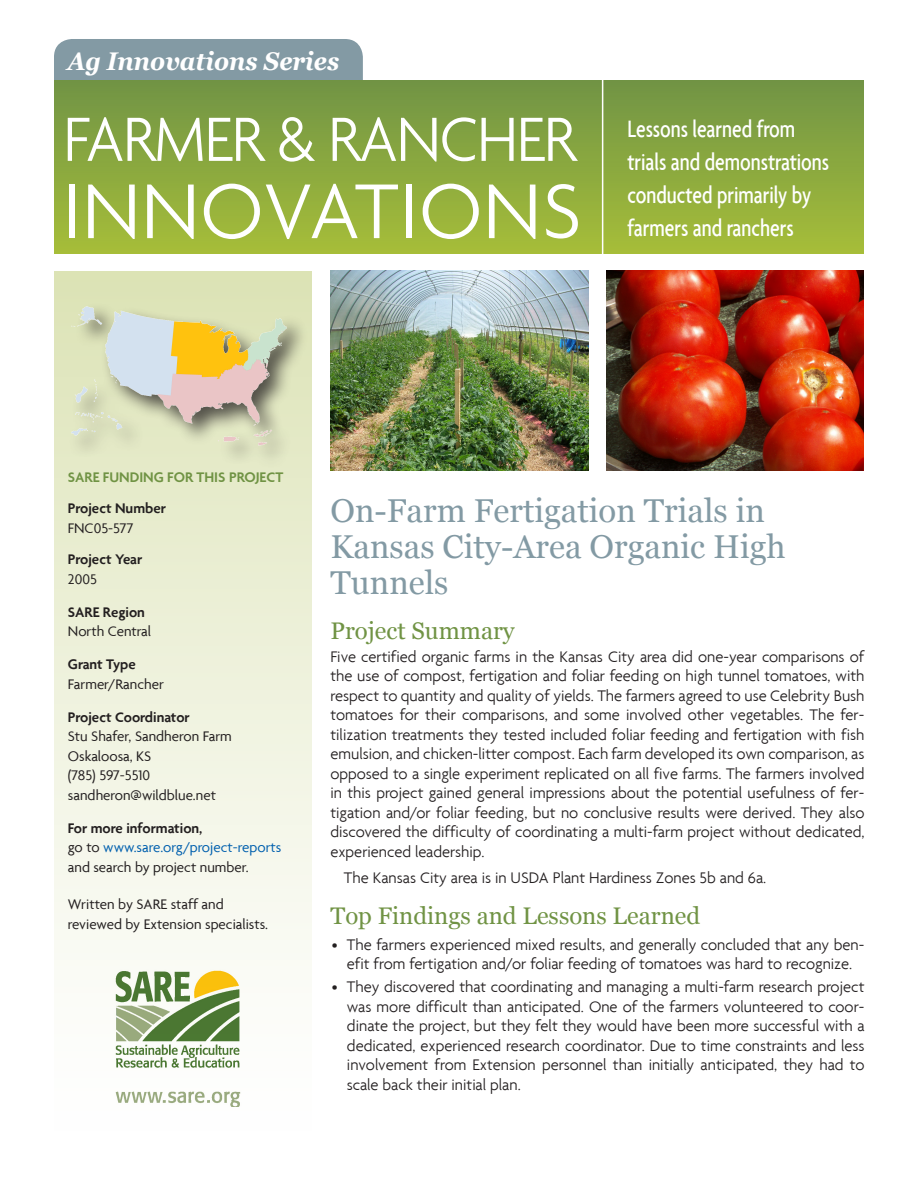
<style>
.page{position:relative;width:918px;height:1188px;background:#fff}
.page>*{position:absolute;margin:0;border:0;box-sizing:border-box;transform-origin:0 0}
.t1{font:300 84px "Agenda";letter-spacing:.01em;color:#fff}
.t2{font:300 67.5px "Agenda";letter-spacing:-.02em;color:#fff;scale:.95 1}
.headline{font:33px/36px "Georgia";color:#839aa4}
.masthead_tagline{font:500 condensed 25.5px/33px "Agenda";color:#fff;scale:.93 1}
.t3{font:italic 700 25.5px "Georgia";color:#fff;scale:.93 1}
.subhead1{font:24px "Georgia";color:#709344}
.body_text_no_indent{font:300 16.5px/19.5px "Agenda";color:#231f20;text-align:justify}
.body_text_indent{font:300 16.5px "Agenda";color:#231f20}
.project_summary_text{font:15px/19.5px "Agenda";color:#231f20}
.project_summary_text-2{font:600 15px "Agenda";color:#231f20}
.t4{font:600 15px "Agenda";color:#709344}
.s1{color:#0160ae}
</style>
<div class="page">
<div style="left:54px;top:272px;width:258px;height:859px;background:linear-gradient(to bottom,#dde4b7,#fff)"></div>
<img style="left:102px;top:955px;width:153px;height:152px">
<div style="left:54px;top:39px;width:309px;height:41px;background:#839aa4"></div>
<div style="left:54px;top:80px;width:810px;height:174px;background:linear-gradient(to bottom,#709445,#a6bd39)"></div>
<hr style="left:602px;top:79px;width:1px;height:177px;background:#fff">
<div style="left:68px;top:302px;width:241px;height:167px;background:#231f20;opacity:.75"></div>
<img style="left:70px;top:288px;width:219px;height:169px">
<img style="left:330px;top:270px;width:258px;height:201px">
<img style="left:606px;top:270px;width:258px;height:201px">
<p class="t3" style="left:68px;top:47px;width:294px">Ag Innovations Series</p>
<p class="t2" style="left:63px;top:100px;width:542px">FARMER &amp; RANCHER</p>
<p class="masthead_tagline" style="left:627px;top:111px;width:218px">Lessons learned from trials and demonstrations conducted primarily by farmers and ranchers</p>
<p class="t1" style="left:63px;top:162px;width:520px">INNOVATIONS</p>
<p class="t4" style="left:68px;top:468px;width:217px">SARE FUNDING FOR THIS PROJECT</p>
<p class="project_summary_text-2" style="left:68px;top:499px;width:100px">Project Number</p>
<p class="project_summary_text" style="left:68px;top:518px;width:67px">FNC05-577</p>
<p class="project_summary_text-2" style="left:68px;top:550px;width:76px">Project Year</p>
<p class="project_summary_text" style="left:68px;top:569px;width:30px">2005</p>
<p class="project_summary_text-2" style="left:68px;top:603px;width:79px">SARE Region</p>
<p class="project_summary_text" style="left:68px;top:621px;width:85px">North Central</p>
<p class="project_summary_text-2" style="left:68px;top:655px;width:69px">Grant Type</p>
<p class="project_summary_text" style="left:68px;top:674px;width:98px">Farmer/Rancher</p>
<p class="project_summary_text-2" style="left:68px;top:708px;width:123px">Project Coordinator</p>
<p class="project_summary_text" style="left:68px;top:726px;width:165px">Stu Shafer, Sandheron Farm<br>Oskaloosa, KS<br>(785) 597-5510 sandheron@wildblue.net</p>
<p class="project_summary_text-2" style="left:68px;top:819px;width:136px">For more information,</p>
<p class="project_summary_text" style="left:68px;top:837px;width:215px">go to <span class="s1">www.sare.org/project-reports </span>and search by project number.</p>
<p class="project_summary_text" style="left:68px;top:894px;width:202px">Written by SARE staff and reviewed by Extension specialists.</p>
<p class="headline" style="left:330px;top:493px;width:457px">On-Farm Fertigation Trials in<br>Kansas City-Area Organic High<br>Tunnels</p>
<p class="subhead1" style="left:330px;top:617px;width:186px">Project Summary</p>
<p class="body_text_no_indent" style="left:330px;top:647px;width:536px">Five certified organic farms in the Kansas City area did one-year comparisons of the use of compost, fertigation and foliar feeding on high tunnel tomatoes, with respect to quantity and quality of yields. The farmers agreed to use Celebrity Bush tomatoes for their comparisons, and some involved other vegetables. The fer&shy;tilization treatments they tested included foliar feeding and fertigation with fish emulsion, and chicken-litter compost. Each farm developed its own comparison, as opposed to a single experiment replicated on all five farms. The farmers involved in this project gained general impressions about the potential usefulness of fer&shy;tigation and/or foliar feeding, but no conclusive results were derived. They also discovered the difficulty of coordinating a multi-farm project without dedicated, experienced leadership.</p>
<p class="body_text_indent" style="left:344px;top:868px;width:424px">The Kansas City area is in USDA Plant Hardiness Zones 5b and 6a.</p>
<p class="subhead1" style="left:330px;top:902px;width:371px">Top Findings and Lessons Learned</p>
<p class="body_text_no_indent" style="left:332px;top:934px;width:534px;text-align:center">• The farmers experienced mixed results, and generally concluded that any ben&shy;efit from fertigation and/or foliar feeding of tomatoes was hard to recognize.</p>
<p class="body_text_no_indent" style="left:347px;top:977px;width:519px;text-indent:-15px">• They discovered that coordinating and managing a multi-farm research project was more difficult than anticipated. One of the farmers volunteered to coor&shy;dinate the project, but they felt they would have been more successful with a dedicated, experienced research coordinator. Due to time constraints and less involvement from Extension personnel than initially anticipated, they had to scale back their initial plan.</p>
</div>
